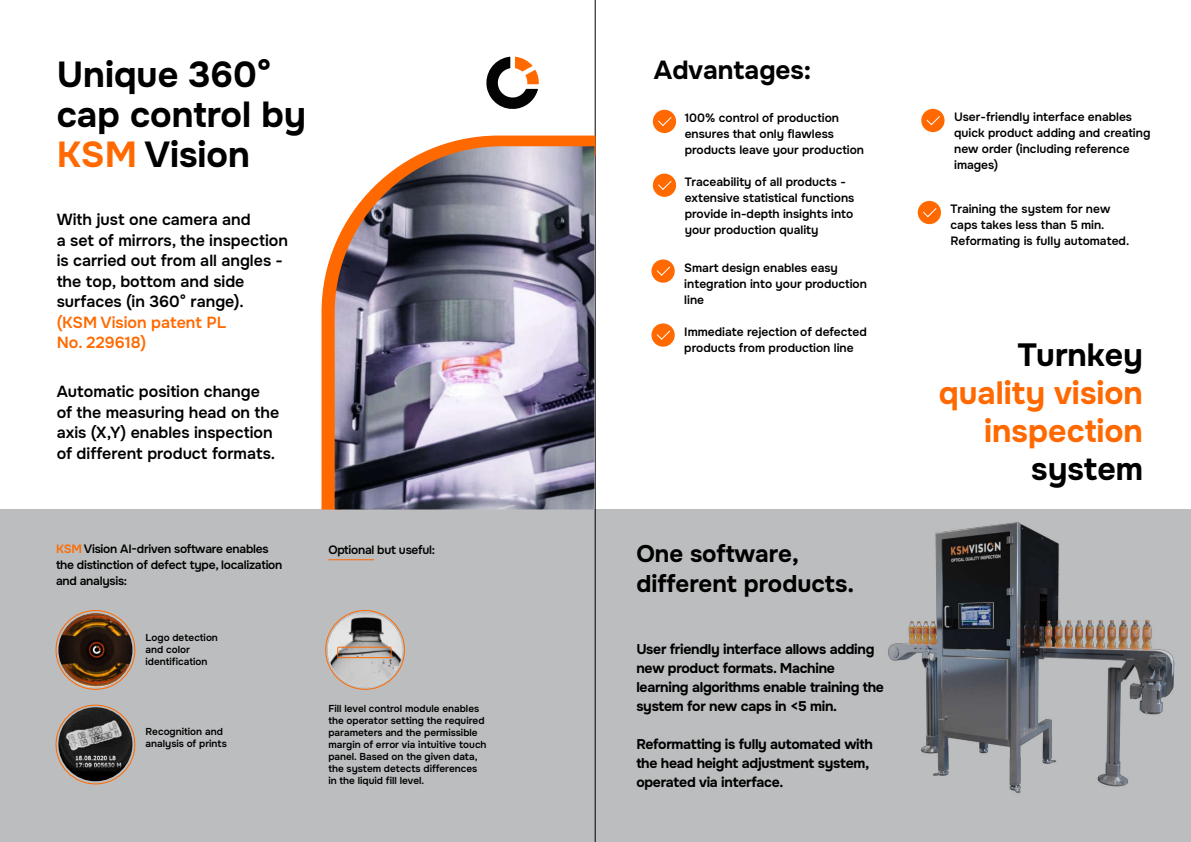
<style>
.page{position:relative;width:1191px;height:842px;background:#fff}
.page>*{position:absolute;margin:0;border:0;box-sizing:border-box;transform-origin:0 0}
.t1{font:700 36px/40px "Onest";color:#000}
.t2{font:700 32px/38px "Onest";color:#ff6900;text-align:right}
.t3{font:700 32px "Onest";color:#000}
.t4{font:700 26px "Onest";color:#000}
.t5{font:700 24px/30px "Onest";color:#000}
.t6{font:600 16px/20.5px "Onest";color:#000}
.t7{font:600 16px/20.5px "Onest";color:#ff6900}
.t8{font:700 14px/19px "Onest";letter-spacing:-.02em;color:#000}
.t9{font:600 12px/16px "Onest";color:#000}
.t10{font:600 12px/16px "Onest";letter-spacing:-.02em;color:#000}
.t11{font:600 10px/12px "Onest";color:#000}
.s1{color:#ff6900}
</style>
<div class="page">
<div style="left:653px;top:110px;width:23px;height:23px;background:#ff6900;border-radius:50%"></div>
<svg style="left:658px;top:117px;width:14px;height:9px"></svg>
<div style="left:653px;top:174px;width:23px;height:23px;background:#ff6900;border-radius:50%"></div>
<svg style="left:658px;top:180px;width:14px;height:10px"></svg>
<div style="left:0;top:509px;width:595px;height:333px;background:#bcbdbe"></div>
<div style="left:595px;top:509px;width:596px;height:333px;background:#bcbdbe"></div>
<div style="left:651px;top:259px;width:23px;height:24px;background:#ff6900;border-radius:50%"></div>
<svg style="left:656px;top:266px;width:15px;height:10px"></svg>
<div style="left:651px;top:323px;width:23px;height:24px;background:#ff6900;border-radius:50%"></div>
<svg style="left:656px;top:330px;width:15px;height:10px"></svg>
<div style="left:921px;top:109px;width:23px;height:23px;background:#ff6900;border-radius:50%"></div>
<svg style="left:926px;top:116px;width:14px;height:10px"></svg>
<div style="left:917px;top:201px;width:24px;height:23px;background:#ff6900;border-radius:50%"></div>
<svg style="left:923px;top:208px;width:14px;height:10px"></svg>
<hr style="left:594px;top:0;width:1px;height:842px;background:#000">
<svg style="left:321px;top:126px;width:275px;height:403px"></svg>
<img style="left:335px;top:146px;width:259px;height:363px">
<img style="left:58px;top:613px;width:74px;height:74px">
<img style="left:328px;top:613px;width:74px;height:74px;border-radius:37px">
<img style="left:58px;top:707px;width:74px;height:74px;border-radius:37px">
<div style="left:56px;top:610px;width:79px;height:80px;border:1px solid #ff6900;border-radius:50%"></div>
<div style="left:325px;top:610px;width:80px;height:80px;border:1px solid #ff6900;border-radius:50%"></div>
<div style="left:56px;top:705px;width:79px;height:79px;border:1px solid #ff6900;border-radius:50%"></div>
<div style="left:337px;top:647px;width:54px;height:11px;border:1px solid #ff6900"></div>
<hr style="left:328px;top:559px;width:46px;height:1px;background:#ff6900">
<svg style="left:486px;top:57px;width:53px;height:52px"></svg>
<img style="left:888px;top:522px;width:287px;height:271px">
<h1 class="t1" style="left:57px;top:55px;width:251px">Unique 360° cap control by<br><span class="s1">KSM</span> Vision</h1>
<h3 class="t6" style="left:57px;top:210px;width:233px">With just one camera and<br>a set of mirrors, the inspection is carried out from all angles - the top, bottom and side surfaces (in 360° range).</h3>
<h3 class="t7" style="left:57px;top:312px;width:171px">(KSM Vision patent PL<br>No. 229618)</h3>
<h3 class="t6" style="left:57px;top:381px;width:224px">Automatic position change of the measuring head on the axis (X,Y) enables inspection of different product formats.</h3>
<p class="t10" style="left:56px;top:541px;width:228px"><span class="s1">KSM</span> Vision AI-driven software enables the distinction of defect type, localization and analysis:</p>
<p class="t10" style="left:328px;top:542px;width:108px">Optional but useful:</p>
<p class="t11" style="left:146px;top:631px;width:74px">Logo detection and color identification</p>
<p class="t11" style="left:146px;top:725px;width:83px">Recognition and analysis of prints</p>
<p class="t11" style="left:328px;top:702px;width:160px">Fill level control module enables the operator setting the required parameters and the permissible margin of error via intuitive touch panel. Based on the given data, the system detects differences in the liquid fill level.</p>
<h3 class="t4" style="left:654px;top:53px;width:159px">Advantages:</h3>
<p class="t9" style="left:684px;top:110px;width:181px">100% control of production ensures that only flawless products leave your production</p>
<p class="t9" style="left:684px;top:174px;width:171px">Traceability of all products - extensive statistical functions provide in-depth insights into your production quality</p>
<p class="t9" style="left:684px;top:260px;width:184px">Smart design enables easy integration into your production line</p>
<p class="t9" style="left:684px;top:324px;width:184px">Immediate rejection of defected products from production line</p>
<h3 class="t5" style="left:636px;top:539px;width:219px">One software, different products.</h3>
<p class="t8" style="left:636px;top:640px;width:249px">User friendly interface allows adding new product formats. Machine learning algorithms enable training the system for new caps in &lt;5 min.</p>
<p class="t8" style="left:636px;top:735px;width:238px">Reformatting is fully automated with the head height adjustment system, operated via interface.</p>
<p class="t9" style="left:954px;top:109px;width:198px">User-friendly interface enables quick product adding and creating new order (including reference images)</p>
<p class="t9" style="left:950px;top:201px;width:180px">Training the system for new caps takes less than 5 min.<br>Reformating is fully automated.</p>
<h2 class="t3" style="left:1018px;top:335px;width:127px">Turnkey</h2>
<h2 class="t2" style="left:939px;top:374px;width:206px">quality vision inspection</h2>
<h2 class="t3" style="left:1031px;top:448px;width:113px">system</h2>
</div>
